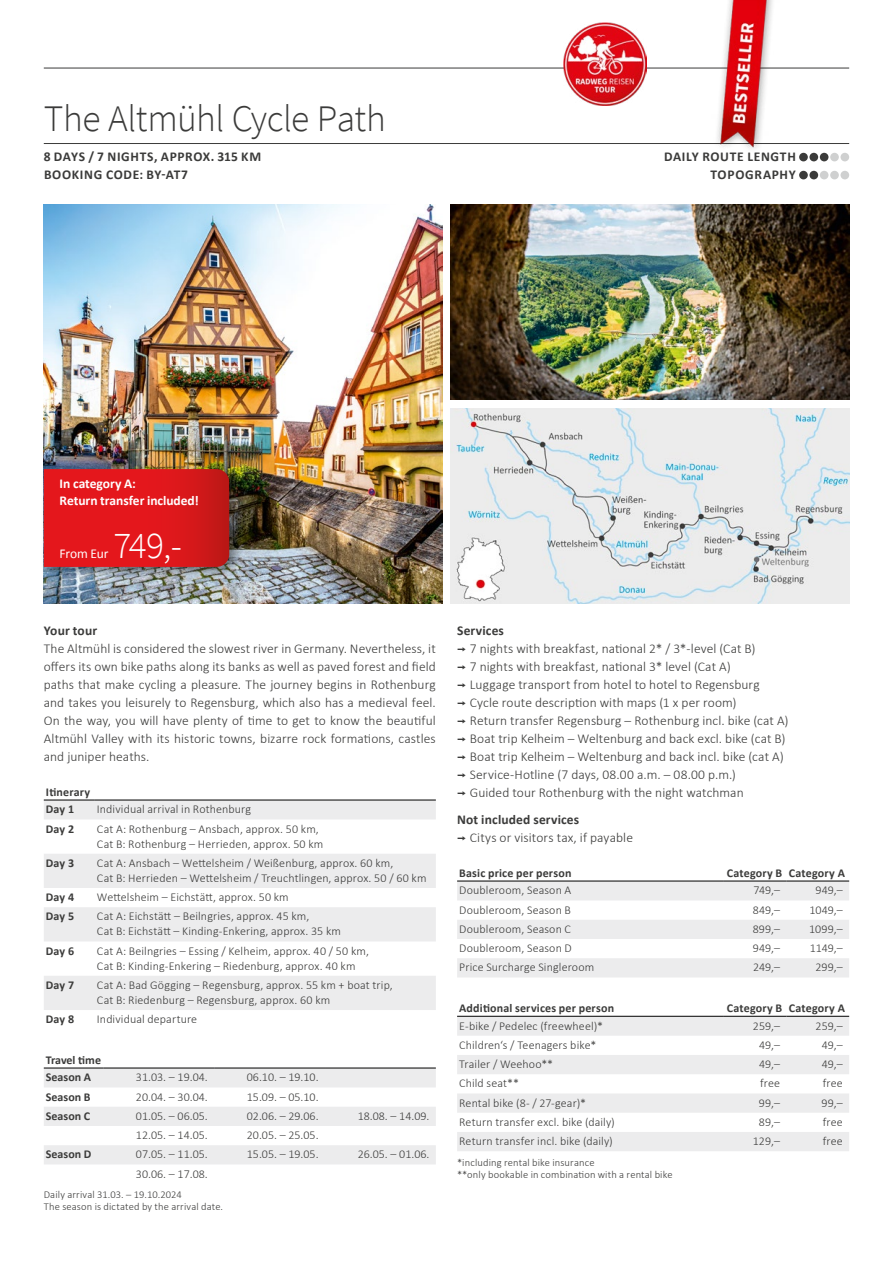
<style>
.page{position:relative;width:893px;height:1263px;background:#fff}
.page>*{position:absolute;margin:0;border:0;box-sizing:border-box;transform-origin:0 0}
.t1{font:300 37.5px "Source Sans Pro";letter-spacing:-.015em;color:#3b3b3a}
.t2{font:300 37.5px "Source Sans Pro";color:#fff}
.t3{font:300 13.5px/18px "Calibri";letter-spacing:.005em;color:#3b3b3a}
.t4{font:700 13.5px/18px "Calibri";letter-spacing:.05em;color:#3b3b3a}
.t5{font:700 13.5px/17.2px "Calibri";letter-spacing:-.005em;color:#fff}
.t6{font:700 13.5px "Calibri";letter-spacing:.005em;color:#3b3b3a}
.t7{font:13.5px "Calibri";letter-spacing:-.01em;color:#fff}
.t8{font:300 12px/15px "Calibri";letter-spacing:.01em;color:#3b3b3a}
.t9{font:700 12px/17.7px "Calibri";letter-spacing:.015em;color:#3b3b3a}
.t10{font:300 10.5px/12px "Calibri";letter-spacing:.015em;color:#3b3b3a}
.s1{font-weight:700}
.s2{font-family:"Interstate";font-weight:400}
</style>
<div class="page">
<img style="left:44px;top:204px;width:398px;height:400px">
<img style="left:451px;top:204px;width:398px;height:196px">
<img style="left:451px;top:408px;width:398px;height:196px">
<div style="left:40px;top:463px;width:204px;height:116px;background:#000;opacity:.45"></div>
<svg style="left:44px;top:469px;width:185px;height:98px;background:#dc171b"></svg>
<hr style="left:44px;top:143px;width:805px;height:1px;background:#3b3b3a">
<hr style="left:44px;top:68px;width:805px;height:1px;background:#3b3b3a">
<div style="left:799px;top:153px;width:9px;height:8px;background:#3b3b3a;border-radius:50%"></div>
<div style="left:809px;top:153px;width:9px;height:8px;background:#3b3b3a;border-radius:50%"></div>
<div style="left:820px;top:153px;width:8px;height:8px;background:#3b3b3a;border-radius:50%"></div>
<div style="left:830px;top:153px;width:9px;height:8px;background:#cfd0d0;border-radius:50%"></div>
<div style="left:840px;top:153px;width:9px;height:8px;background:#cfd0d0;border-radius:50%"></div>
<div style="left:799px;top:171px;width:9px;height:8px;background:#3b3b3a;border-radius:50%"></div>
<div style="left:809px;top:171px;width:9px;height:8px;background:#3b3b3a;border-radius:50%"></div>
<div style="left:820px;top:171px;width:8px;height:8px;background:#cfd0d0;border-radius:50%"></div>
<div style="left:830px;top:171px;width:9px;height:8px;background:#cfd0d0;border-radius:50%"></div>
<div style="left:840px;top:171px;width:9px;height:8px;background:#cfd0d0;border-radius:50%"></div>
<img style="left:564px;top:23px;width:83px;height:83px">
<img style="left:711px;top:0;width:68px;height:149px">
<svg style="left:44px;top:801px;width:392px;height:209px;fill:#ececed"></svg>
<hr style="left:44px;top:800px;width:51px;height:1px;background:#000">
<hr style="left:95px;top:800px;width:341px;height:1px;background:#000">
<svg style="left:44px;top:1069px;width:392px;height:95px"></svg>
<hr style="left:44px;top:1068px;width:59px;height:1px;background:#000">
<hr style="left:103px;top:1068px;width:111px;height:1px;background:#000">
<hr style="left:214px;top:1068px;width:111px;height:1px;background:#000">
<hr style="left:325px;top:1068px;width:111px;height:1px;background:#000">
<svg style="left:457px;top:882px;width:392px;height:95px"></svg>
<hr style="left:457px;top:881px;width:267px;height:1px;background:#000">
<hr style="left:724px;top:881px;width:62px;height:1px;background:#000">
<hr style="left:786px;top:881px;width:63px;height:1px;background:#000">
<svg style="left:457px;top:1017px;width:392px;height:134px;fill:#ececed"></svg>
<hr style="left:457px;top:1016px;width:267px;height:1px;background:#000">
<hr style="left:724px;top:1016px;width:62px;height:1px;background:#000">
<hr style="left:786px;top:1016px;width:63px;height:1px;background:#000">
<h1 class="t1" style="left:44px;top:96px;width:344px">The Altmühl Cycle Path</h1>
<p class="t4" style="left:44px;top:147px;width:219px">8 DAYS / 7 NIGHTS, APPROX. 315 KM<br>BOOKING CODE: BY-AT7</p>
<p class="t4" style="left:664px;top:147px;width:133px;text-align:right">DAILY ROUTE LENGTH<br>TOPOGRAPHY</p>
<p class="t5" style="left:60px;top:474px;width:141px">In category A:<br>Return transfer included!</p>
<h1 class="t2" style="left:114px;top:522px;width:70px">749,-</h1>
<p class="t7" style="left:60px;top:544px;width:50px">From Eur</p>
<p class="t6" style="left:44px;top:621px;width:55px">Your tour</p>
<p class="t3" style="left:44px;top:640px;width:394px;text-align:justify">The Altmühl is considered the slowest river in Germany. Nevertheless, it offers its own bike paths along its banks as well as paved forest and field paths that make cycling a pleasure. The journey begins in Rothenburg and takes you leisurely to Regensburg, which also has a medieval feel.<br>On the way, you will have plenty of time to get to know the beautiful Altmühl Valley with its historic towns, bizarre rock formations, castles and juniper heaths.</p>
<p class="t9" style="left:46px;top:782px;width:46px">Itinerary<br>Day 1</p>
<p class="t8" style="left:97px;top:802px;width:156px">Individual arrival in Rothenburg</p>
<p class="t9" style="left:46px;top:819px;width:30px">Day 2</p>
<p class="t8" style="left:97px;top:821px;width:228px">Cat A: Rothenburg – Ansbach, approx. 50 km,<br>Cat B: Rothenburg – Herrieden, approx. 50 km</p>
<p class="t9" style="left:46px;top:854px;width:30px">Day 3</p>
<p class="t8" style="left:97px;top:855px;width:331px">Cat A: Ansbach – Wettelsheim / Weißenburg, approx. 60 km,<br>Cat B: Herrieden – Wettelsheim / Treuchtlingen, approx. 50 / 60 km</p>
<p class="t9" style="left:46px;top:888px;width:30px">Day 4</p>
<p class="t8" style="left:97px;top:890px;width:193px">Wettelsheim – Eichstätt, approx. 50 km</p>
<p class="t9" style="left:46px;top:907px;width:30px">Day 5</p>
<p class="t8" style="left:97px;top:909px;width:246px">Cat A: Eichstätt – Beilngries, approx. 45 km,<br>Cat B: Eichstätt – Kinding-Enkering, approx. 35 km</p>
<p class="t9" style="left:46px;top:941px;width:30px">Day 6</p>
<p class="t8" style="left:97px;top:943px;width:273px">Cat A: Beilngries – Essing / Kelheim, approx. 40 / 50 km,<br>Cat B: Kinding-Enkering – Riedenburg, approx. 40 km</p>
<p class="t9" style="left:46px;top:976px;width:30px">Day 7</p>
<p class="t8" style="left:97px;top:977px;width:297px">Cat A: Bad Gögging – Regensburg, approx. 55 km + boat trip,<br>Cat B: Riedenburg – Regensburg, approx. 60 km</p>
<p class="t9" style="left:46px;top:1010px;width:30px">Day 8</p>
<p class="t8" style="left:97px;top:1012px;width:102px">Individual departure</p>
<p class="t9" style="left:46px;top:1050px;width:57px">Travel time<br>Season A</p>
<p class="t8" style="left:136px;top:1070px;width:73px">31.03. – 19.04.</p>
<p class="t8" style="left:247px;top:1070px;width:73px">06.10. – 19.10.</p>
<p class="t9" style="left:46px;top:1087px;width:46px">Season B</p>
<p class="t8" style="left:136px;top:1089px;width:73px">20.04. – 30.04.</p>
<p class="t8" style="left:247px;top:1089px;width:73px">15.09. – 05.10.</p>
<p class="t9" style="left:46px;top:1107px;width:46px">Season C</p>
<p class="t8" style="left:136px;top:1108px;width:73px">01.05. – 06.05.</p>
<p class="t8" style="left:247px;top:1108px;width:73px">02.06. – 29.06.</p>
<p class="t8" style="left:358px;top:1108px;width:73px">18.08. – 14.09.</p>
<p class="t8" style="left:136px;top:1127px;width:73px">12.05. – 14.05.</p>
<p class="t8" style="left:247px;top:1127px;width:73px">20.05. – 25.05.</p>
<p class="t9" style="left:46px;top:1145px;width:47px">Season D</p>
<p class="t8" style="left:136px;top:1147px;width:73px">07.05. – 11.05.</p>
<p class="t8" style="left:247px;top:1147px;width:73px">15.05. – 19.05.</p>
<p class="t8" style="left:358px;top:1147px;width:73px">26.05. – 01.06.</p>
<p class="t8" style="left:136px;top:1166px;width:73px">30.06. – 17.08.</p>
<p class="t10" style="left:44px;top:1189px;width:181px">Daily arrival 31.03. – 19.10.2024<br>The season is dictated by the arrival date.</p>
<p class="t3" style="left:457px;top:622px;width:333px"><span class="s1">Services<br></span><span class="s2">¬</span> 7 nights with breakfast, national 2* / 3*-level (Cat B)<br><span class="s2">¬</span> 7 nights with breakfast, national 3* level (Cat A)<br><span class="s2">¬</span> Luggage transport from hotel to hotel to Regensburg<br><span class="s2">¬</span> Cycle route description with maps (1 x per room)<br><span class="s2">¬</span> Return transfer Regensburg – Rothenburg incl. bike (cat A) <span class="s2">¬</span> Boat trip Kelheim – Weltenburg and back excl. bike (cat B) <span class="s2">¬</span> Boat trip Kelheim – Weltenburg and back incl. bike (cat A) <span class="s2">¬</span> Service-Hotline (7 days, 08.00 a.m. – 08.00 p.m.)<br><span class="s2">¬</span> Guided tour Rothenburg with the night watchman</p>
<p class="t3" style="left:457px;top:811px;width:177px"><span class="s1">Not included services<br></span><span class="s2">¬</span> Citys or visitors tax, if payable</p>
<p class="t9" style="left:459px;top:863px;width:114px">Basic price per person</p>
<p class="t9" style="left:727px;top:863px;width:120px">Category B Category A</p>
<p class="t8" style="left:459px;top:883px;width:114px">Doubleroom, Season A</p>
<p class="t8" style="left:754px;top:883px;width:28px">749,–</p>
<p class="t8" style="left:815px;top:883px;width:29px">949,–</p>
<p class="t8" style="left:459px;top:902px;width:113px">Doubleroom, Season B</p>
<p class="t8" style="left:753px;top:902px;width:29px">849,–</p>
<p class="t8" style="left:809px;top:902px;width:35px">1049,–</p>
<p class="t8" style="left:459px;top:921px;width:113px">Doubleroom, Season C</p>
<p class="t8" style="left:753px;top:921px;width:29px">899,–</p>
<p class="t8" style="left:809px;top:921px;width:35px">1099,–</p>
<p class="t8" style="left:459px;top:941px;width:114px">Doubleroom, Season D</p>
<p class="t8" style="left:753px;top:941px;width:29px">949,–</p>
<p class="t8" style="left:810px;top:941px;width:34px">1149,–</p>
<p class="t8" style="left:459px;top:960px;width:137px">Price Surcharge Singleroom</p>
<p class="t8" style="left:753px;top:960px;width:28px">249,–</p>
<p class="t8" style="left:815px;top:960px;width:29px">299,–</p>
<p class="t9" style="left:459px;top:999px;width:156px">Additional services per person</p>
<p class="t9" style="left:727px;top:999px;width:120px">Category B Category A</p>
<p class="t8" style="left:459px;top:1018px;width:145px">E-bike / Pedelec (freewheel)*</p>
<p class="t8" style="left:753px;top:1018px;width:29px">259,–</p>
<p class="t8" style="left:816px;top:1018px;width:29px">259,–</p>
<p class="t8" style="left:459px;top:1037px;width:139px">Children‘s / Teenagers bike*</p>
<p class="t8" style="left:759px;top:1037px;width:22px">49,–</p>
<p class="t8" style="left:822px;top:1037px;width:22px">49,–</p>
<p class="t8" style="left:459px;top:1056px;width:95px">Trailer / Weehoo**</p>
<p class="t8" style="left:759px;top:1056px;width:22px">49,–</p>
<p class="t8" style="left:822px;top:1056px;width:22px">49,–</p>
<p class="t8" style="left:459px;top:1076px;width:61px">Child seat**</p>
<p class="t8" style="left:760px;top:1076px;width:22px">free</p>
<p class="t8" style="left:823px;top:1076px;width:22px">free</p>
<p class="t8" style="left:459px;top:1095px;width:128px">Rental bike (8- / 27-gear)*</p>
<p class="t8" style="left:759px;top:1095px;width:23px">99,–</p>
<p class="t8" style="left:821px;top:1095px;width:23px">99,–</p>
<p class="t8" style="left:459px;top:1114px;width:157px">Return transfer excl. bike (daily)</p>
<p class="t8" style="left:759px;top:1114px;width:23px">89,–</p>
<p class="t8" style="left:823px;top:1114px;width:22px">free</p>
<p class="t8" style="left:459px;top:1133px;width:155px">Return transfer incl. bike (daily)</p>
<p class="t8" style="left:753px;top:1133px;width:29px">129,–</p>
<p class="t8" style="left:823px;top:1133px;width:22px">free</p>
<p class="t10" style="left:457px;top:1156px;width:217px">*including rental bike insurance<br>**only bookable in combination with a rental bike</p>
</div>
